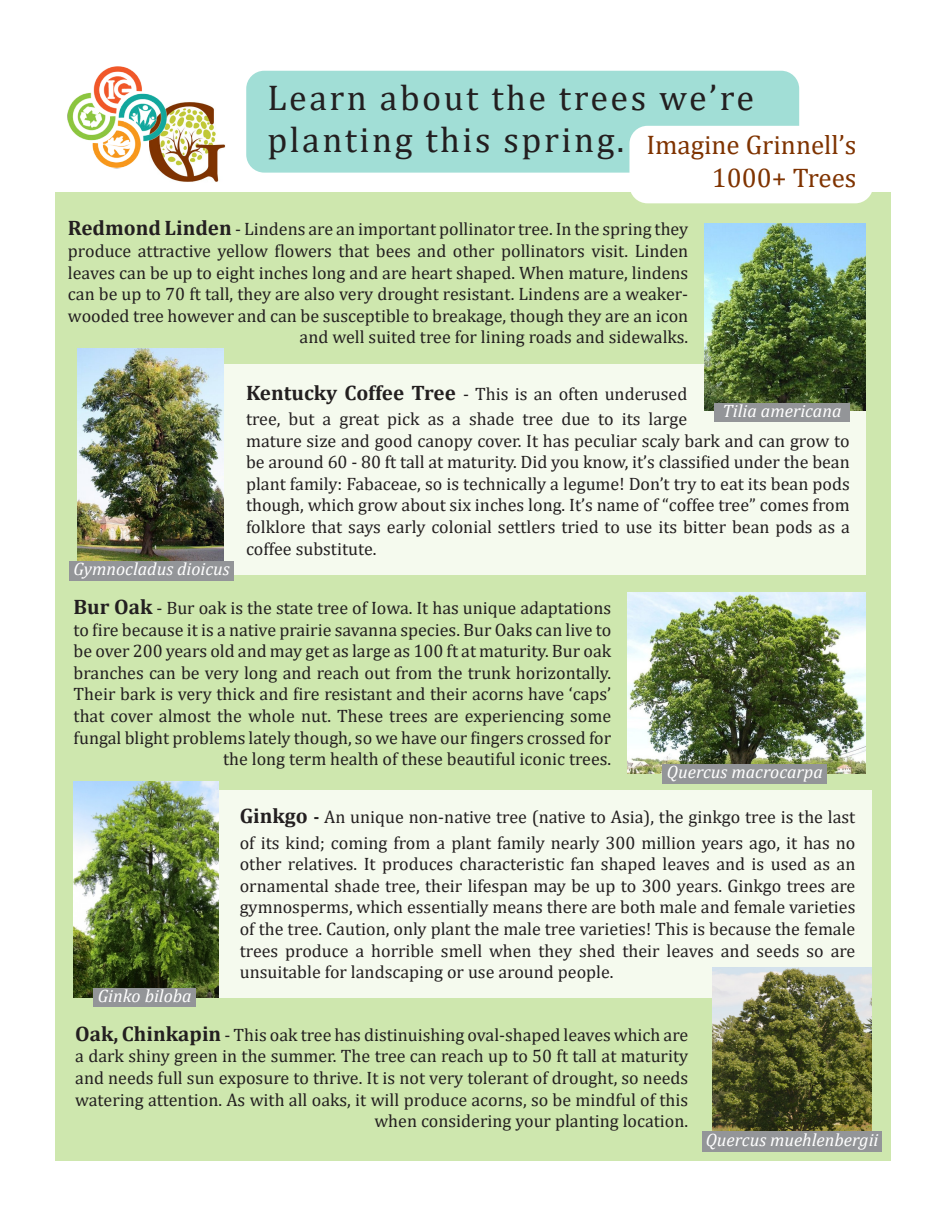
<style>
.page{position:relative;width:945px;height:1215px;background:#fff}
.page>*{position:absolute;margin:0;border:0;box-sizing:border-box;transform-origin:0 0}
.t1{font:36px/42px "Cambria";letter-spacing:.07em;color:#231f20}
.t2{font:27px/33px "Cambria";color:#7f3301;text-align:right}
.t3{font:18px/21.6px "Cambria";color:#231f20;text-align:right}
.t4{font:italic 18px "Cambria";color:#fff}
.s1{font-weight:700;font-size:21px}
.s2{font-weight:700}
</style>
<div class="page">
<div style="left:246px;top:71px;width:553px;height:102px;background:#a1ded6;border-radius:18px"></div>
<div style="left:55px;top:193px;width:836px;height:968px;background:#cee7ae"></div>
<div style="left:629px;top:126px;width:244px;height:77px;background:#fff;border-radius:18px"></div>
<div style="left:78px;top:364px;width:788px;height:211px;background:#f5faee"></div>
<div style="left:74px;top:790px;width:798px;height:207px;background:#f5faee"></div>
<img style="left:704px;top:223px;width:162px;height:188px">
<img style="left:77px;top:348px;width:147px;height:213px">
<img style="left:627px;top:593px;width:239px;height:181px">
<img style="left:74px;top:782px;width:144px;height:215px">
<div style="left:714px;top:403px;width:136px;height:18px;background:#939598"></div>
<div style="left:69px;top:561px;width:165px;height:19px;background:#939598"></div>
<div style="left:94px;top:988px;width:102px;height:18px;background:#939598"></div>
<div style="left:663px;top:764px;width:164px;height:20px;background:#939598"></div>
<img style="left:157px;top:102px;width:68px;height:80px">
<img style="left:68px;top:66px;width:98px;height:102px">
<img style="left:713px;top:968px;width:159px;height:164px">
<div style="left:703px;top:1132px;width:179px;height:20px;background:#939598"></div>
<p class="t1" style="left:267px;top:76px;width:488px">Learn about the trees we’re planting this spring.</p>
<p class="t2" style="left:646px;top:128px;width:212px">Imagine Grinnell’s<br>1000+ Trees</p>
<p class="t3" style="left:68px;top:218px;width:622px"><span class="s1">Redmond Linden</span> - Lindens are an important pollinator tree. In the spring they produce attractive yellow flowers that bees and other pollinators visit. Linden leaves can be up to eight inches long and are heart shaped. When mature, lindens can be up to 70 ft tall, they are also very drought resistant. Lindens are a weaker&shy;wooded tree however and can be susceptible to breakage, though they are an icon and well suited tree for lining roads and sidewalks.</p>
<p class="t4" style="left:73px;top:556px;width:158px">Gymnocladus dioicus</p>
<p class="t3" style="left:246px;top:381px;width:443px;line-height:25.2px;text-align:left"><span class="s1">Kentucky Coffee Tree</span> - This is an often underused tree, but a great pick as a shade tree due to its large</p>
<p class="t3" style="left:246px;top:429px;width:605px;text-align:justify">mature size and good canopy cover. It has peculiar scaly bark and can grow to be around 60 - 80 ft tall at maturity. Did you know, it’s classified under the bean plant family: Fabaceae, so is technically a legume! Don’t try to eat its bean pods though, which grow about six inches long. It’s name of “coffee tree” comes from folklore that says early colonial settlers tried to use its bitter bean pods as a coffee substitute.</p>
<p class="t4" style="left:723px;top:399px;width:120px">Tilia americana</p>
<p class="t3" style="left:74px;top:597px;width:539px"><span class="s1">Bur Oak</span> - Bur oak is the state tree of Iowa. It has unique adaptations to fire because it is a native prairie savanna species. Bur Oaks can live to be over 200 years old and may get as large as 100 ft at maturity. Bur oak branches can be very long and reach out from the trunk horizontally.<br>Their bark is very thick and fire resistant and their acorns have ‘caps’ that cover almost the whole nut. These trees are experiencing some fungal blight problems lately though, so we have our fingers crossed for the long term health of these beautiful iconic trees.</p>
<p class="t4" style="left:667px;top:759px;width:157px">Quercus macrocarpa</p>
<p class="t4" style="left:98px;top:984px;width:95px">Ginko biloba</p>
<p class="t3" style="left:240px;top:805px;width:617px;line-height:25.2px;text-align:left"><span class="s1">Ginkgo</span> <span class="s2">-</span> An unique non-native tree (native to Asia), the ginkgo tree is the last of its kind; coming from a plant family nearly 300 million years ago, it has no</p>
<p class="t3" style="left:240px;top:853px;width:617px;text-align:justify">other relatives. It produces characteristic fan shaped leaves and is used as an ornamental shade tree, their lifespan may be up to 300 years. Ginkgo trees are gymnosperms, which essentially means there are both male and female varieties of the tree. Caution, only plant the male tree varieties! This is because the female trees produce a horrible smell when they shed their leaves and seeds so are unsuitable for landscaping or use around people.</p>
<p class="t3" style="left:75px;top:1024px;width:615px"><span class="s1">Oak, Chinkapin</span> - This oak tree has distinuishing oval-shaped leaves which are a dark shiny green in the summer. The tree can reach up to 50 ft tall at maturity and needs full sun exposure to thrive. It is not very tolerant of drought, so needs watering attention. As with all oaks, it will produce acorns, so be mindful of this when considering your planting location.</p>
<p class="t4" style="left:706px;top:1127px;width:174px">Quercus muehlenbergii</p>
</div>
